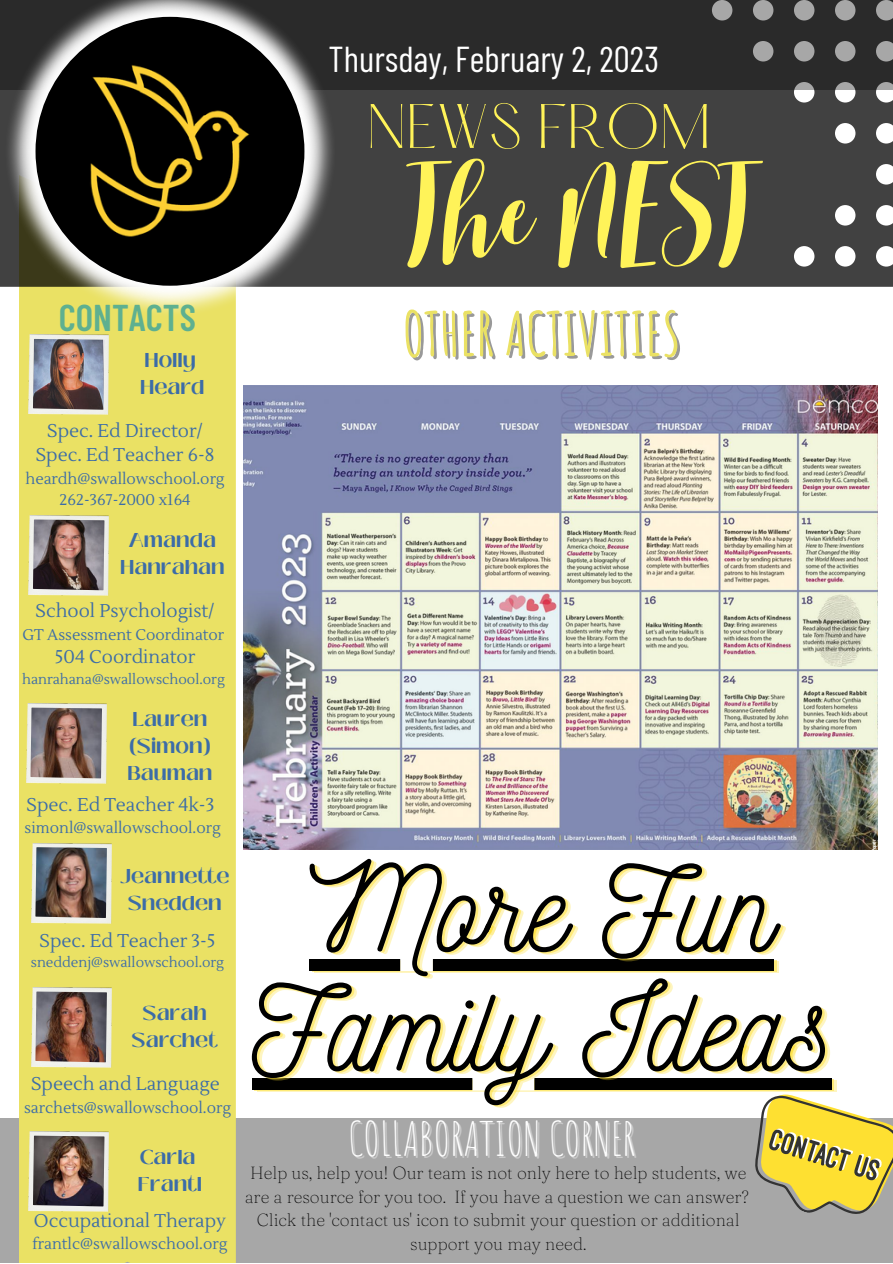
<style>
.page{position:relative;width:893px;height:1264px;background:#fff}
.page>*{position:absolute;margin:0;border:0;box-sizing:border-box;transform-origin:0 0}
.t1{font:119.85px/119.1px "Nickainley";color:#000;text-align:center}
.t2{font:300 93.15px "Best";color:#fff359}
.t3{font:700 60.15px "Amatic SC";color:#eae164}
.t4{font:300 54.75px "Hatton";color:#fff359}
.t5{font:45.75px "Amatic SC";color:#fff}
.t6{font:600 37.2px "Barlow Condensed";color:#5eb090}
.t7{font:36px "Barlow Condensed";color:#fff}
.t8{font:700 19.95px/27px "Black Mango";color:#3c6ca8}
.t9{font:18.45px/24.8px "Lustria";color:#3c6ca8;text-align:center}
.t10{font:100 17.55px/23.5px "Fraunces 9 pt";color:#000;text-align:center}
.t11{font:15.45px/21.3px "Lustria";color:#3c6ca8;text-align:center}
.t12{font:13.95px "Lustria";color:#3c6ca8}
</style>
<div class="page">
<div style="left:0;top:1117px;width:892px;height:145px;background:#a7a7a7"></div>
<div style="left:19px;top:317px;width:216px;height:945px;background:#eae164"></div>
<div style="left:0;top:89px;width:892px;height:198px;background:#414141"></div>
<div style="left:793px;top:82px;width:21px;height:20px;background:#fff;border-radius:50%"></div>
<div style="left:834px;top:82px;width:21px;height:20px;background:#fff;border-radius:50%"></div>
<div style="left:834px;top:123px;width:21px;height:20px;background:#fff;border-radius:50%"></div>
<svg style="left:875px;top:89px;width:17px;height:13px"></svg>
<svg style="left:875px;top:123px;width:17px;height:20px"></svg>
<svg style="left:875px;top:164px;width:17px;height:20px"></svg>
<div style="left:793px;top:246px;width:21px;height:20px;background:#fff;border-radius:50%"></div>
<div style="left:834px;top:205px;width:21px;height:20px;background:#fff;border-radius:50%"></div>
<div style="left:834px;top:246px;width:21px;height:20px;background:#fff;border-radius:50%"></div>
<svg style="left:875px;top:205px;width:17px;height:20px"></svg>
<svg style="left:875px;top:246px;width:17px;height:20px"></svg>
<div style="left:0;top:0;width:892px;height:89px;background:#2a2a2a"></div>
<img style="left:4px;top:0;width:332px;height:317px">
<img style="left:35px;top:17px;width:269px;height:269px;border-radius:50%">
<img style="left:29px;top:335px;width:80px;height:80px">
<img style="left:33px;top:339px;width:71px;height:71px">
<img style="left:26px;top:703px;width:80px;height:80px">
<img style="left:30px;top:707px;width:72px;height:71px">
<img style="left:31px;top:843px;width:80px;height:80px">
<img style="left:35px;top:847px;width:72px;height:71px">
<img style="left:31px;top:987px;width:80px;height:80px">
<img style="left:35px;top:991px;width:72px;height:71px">
<img style="left:29px;top:1131px;width:80px;height:80px">
<img style="left:33px;top:1135px;width:71px;height:71px">
<img style="left:29px;top:515px;width:80px;height:80px">
<img style="left:33px;top:519px;width:71px;height:71px">
<svg style="left:734px;top:1082px;width:158px;height:132px"></svg>
<img style="left:243px;top:385px;width:634px;height:464px">
<div style="left:315px;top:961px;width:463px;height:11px;background:#feea78"></div>
<div style="left:312px;top:960px;width:464px;height:11px;background:#fee031;opacity:.5"></div>
<div style="left:309px;top:958px;width:464px;height:12px;background:#000"></div>
<div style="left:257px;top:1080px;width:579px;height:11px;background:#fef5c0"></div>
<div style="left:254px;top:1079px;width:580px;height:11px;background:#fee031;opacity:.5"></div>
<div style="left:252px;top:1078px;width:579px;height:11px;background:#000"></div>
<h3 class="t6" style="left:59px;top:294px;width:139px">CONTACTS</h3>
<p class="t8" style="left:140px;top:346px;width:66px">Holly<br>Heard</p>
<p class="t9" style="left:36px;top:418px;width:180px">Spec. Ed Director/<br>Spec. Ed Teacher 6-8</p>
<p class="t11" style="left:25px;top:468px;width:201px">heardh@swallowschool.org<br>262-367-2000 x164</p>
<p class="t8" style="left:120px;top:527px;width:106px;text-align:center">Amanda<br>Hanrahan</p>
<p class="t9" style="left:36px;top:599px;width:180px">School Psychologist/</p>
<p class="t11" style="left:22px;top:624px;width:203px">GT Assessment Coordinator</p>
<p class="t9" style="left:55px;top:645px;width:142px">504 Coordinator</p>
<p class="t12" style="left:22px;top:670px;width:204px">hanrahana@swallowschool.org</p>
<p class="t8" style="left:127px;top:705px;width:87px">Lauren (Simon)<br>Bauman</p>
<p class="t9" style="left:27px;top:792px;width:189px">Spec. Ed Teacher 4k-3</p>
<p class="t11" style="left:25px;top:818px;width:198px">simonl@swallowschool.org</p>
<p class="t8" style="left:120px;top:862px;width:111px;text-align:center">Jeannette<br>Snedden</p>
<p class="t9" style="left:39px;top:928px;width:178px">Spec. Ed Teacher 3-5</p>
<p class="t12" style="left:31px;top:953px;width:195px">sneddenj@swallowschool.org</p>
<p class="t8" style="left:132px;top:999px;width:87px;text-align:center">Sarah<br>Sarchet</p>
<p class="t9" style="left:31px;top:1072px;width:190px">Speech and Language</p>
<p class="t11" style="left:24px;top:1097px;width:208px">sarchets@swallowschool.org</p>
<p class="t8" style="left:138px;top:1144px;width:66px">Carla<br>Frantl</p>
<p class="t9" style="left:34px;top:1208px;width:193px">Occupational Therapy</p>
<p class="t11" style="left:33px;top:1233px;width:196px">frantlc@swallowschool.org</p>
<h3 class="t7" style="left:328px;top:36px;width:332px">Thursday, February 2, 2023</h3>
<h3 class="t4" style="left:367px;top:101px;width:345px">NEWS FROM</h3>
<h2 class="t2" style="left:407px;top:158px;width:351px">The NEST</h2>
<h3 class="t3" style="left:403px;top:295px;width:279px">OTHER ACTIVITIES</h3>
<h1 class="t1" style="left:252px;top:844px;width:581px">More Fun<br>Family Ideas</h1>
<h3 class="t5" style="left:348px;top:1109px;width:289px">COLLABORATION CORNER</h3>
<p class="t10" style="left:245px;top:1160px;width:505px">Help us, help you! Our team is not only here to help students, we are a resource for you too. If you have a question we can answer?<br>Click the 'contact us' icon to submit your question or additional support you may need.</p>
</div>
